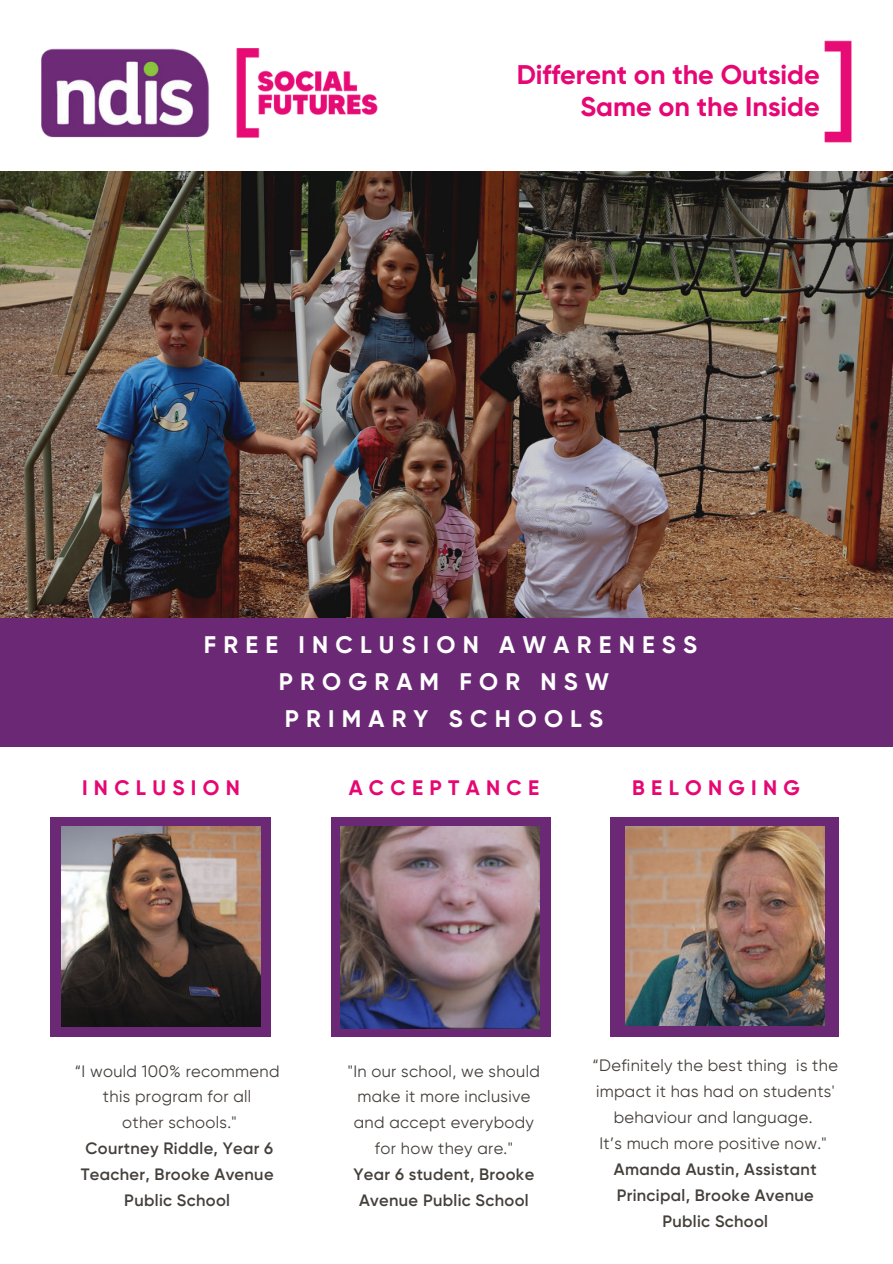
<style>
.page{position:relative;width:893px;height:1264px;background:#fff}
.page>*{position:absolute;margin:0;border:0;box-sizing:border-box;transform-origin:0 0}
.t1{font:700 27px/31.5px "Gilroy";color:#e60774;text-align:right}
.t2{font:700 24px/37px "Gilroy";letter-spacing:.3em;color:#fff;text-align:center}
.t3{font:700 21px "Gilroy";letter-spacing:.3em;color:#e60774}
.t4{font:16.5px/25.8px "Gilroy";letter-spacing:.02em;color:#443f3a;text-align:center}
.t5{font:600 16.5px/25.8px "Gilroy";letter-spacing:.02em;color:#443f3a;text-align:center}
</style>
<div class="page">
<img style="left:0;top:171px;width:892px;height:447px">
<div style="left:0;top:618px;width:892px;height:128px;background:#6a2875"></div>
<div style="left:51px;top:816px;width:220px;height:220px;background:#6a2875"></div>
<div style="left:331px;top:816px;width:219px;height:220px;background:#6a2875"></div>
<div style="left:610px;top:816px;width:228px;height:220px;background:#6a2875"></div>
<img style="left:61px;top:827px;width:199px;height:199px">
<img style="left:340px;top:827px;width:199px;height:201px">
<img style="left:625px;top:827px;width:199px;height:198px">
<img style="left:41px;top:48px;width:337px;height:90px">
<img style="left:824px;top:40px;width:28px;height:103px">
<h1 class="t1" style="left:516px;top:59px;width:305px">Different on the Outside<br>Same on the Inside</h1>
<h2 class="t2" style="left:204px;top:625px;width:494px">FREE INCLUSION AWARENESS<br>PROGRAM FOR NSW<br>PRIMARY SCHOOLS</h2>
<p class="t3" style="left:82px;top:774px;width:159px">INCLUSION</p>
<p class="t3" style="left:348px;top:774px;width:192px">ACCEPTANCE</p>
<p class="t3" style="left:632px;top:774px;width:169px">BELONGING</p>
<p class="t4" style="left:75px;top:1057px;width:206px">“I would 100% recommend this program for all<br>other schools."</p>
<p class="t5" style="left:81px;top:1135px;width:194px">Courtney Riddle, Year 6<br>Teacher, Brooke Avenue<br>Public School</p>
<p class="t4" style="left:348px;top:1057px;width:193px">"In our school, we should make it more inclusive and accept everybody for how they are."</p>
<p class="t5" style="left:353px;top:1161px;width:182px">Year 6 student, Brooke<br>Avenue Public School</p>
<p class="t4" style="left:592px;top:1052px;width:247px">“Definitely the best thing is the impact it has had on students' behaviour and language.<br>It’s much more positive now."</p>
<p class="t5" style="left:614px;top:1156px;width:204px">Amanda Austin, Assistant<br>Principal, Brooke Avenue<br>Public School</p>
</div>
